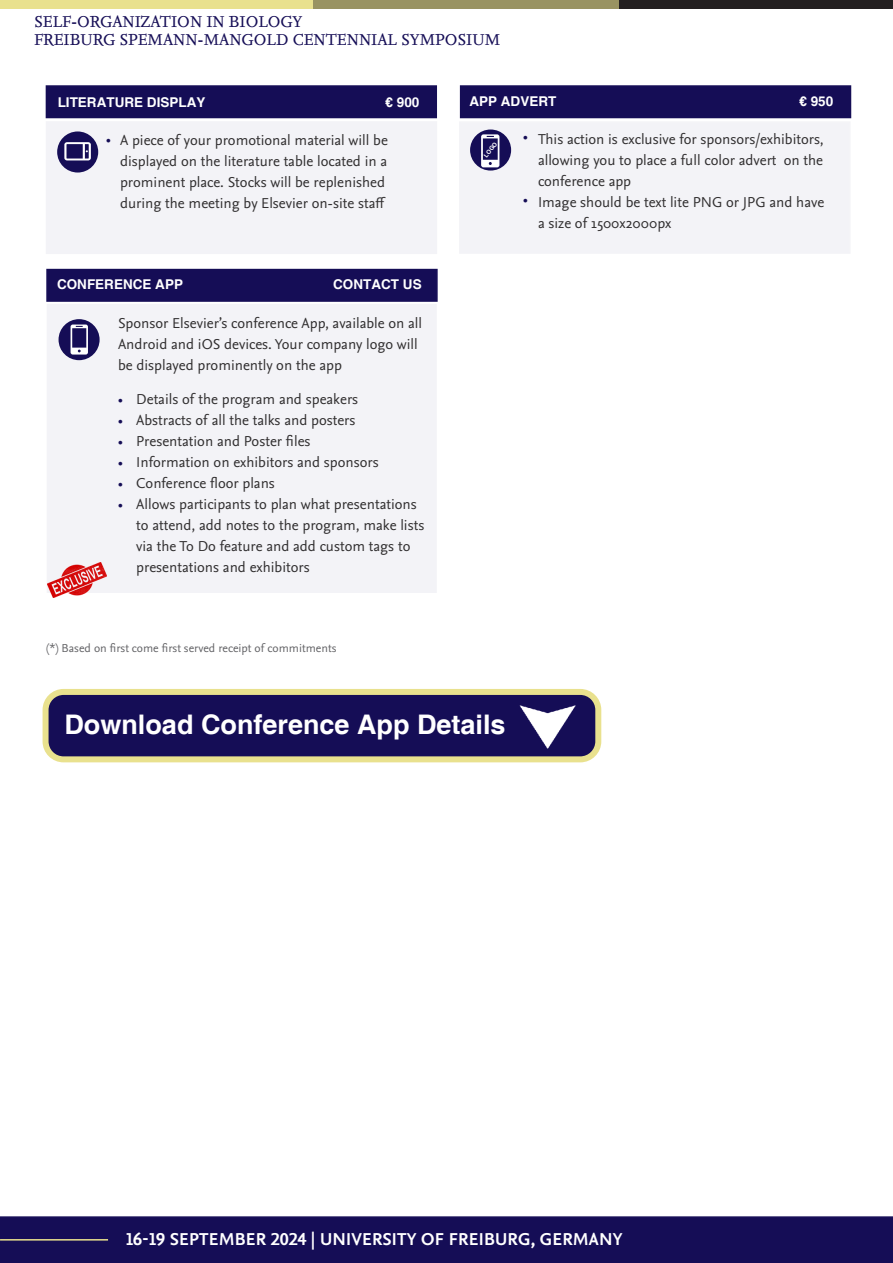
<style>
.page{position:relative;width:893px;height:1263px;background:#fff}
.page>*{position:absolute;margin:0;border:0;box-sizing:border-box;transform-origin:0 0}
.t1{font:700 27px "Helvetica";color:#fff}
.t2{font:700 18px "Nexus Sans Pro";letter-spacing:.01em;color:#fff}
.t3{font:16.5px/18px "Nexus Serif Offc Pro";color:#150d56}
.t4{font:15px/21px "Nexus Sans Pro";color:#312f30}
.t5{font:15px "Nexus Sans Pro";color:#150d56}
.t6{font:700 13.5px "Helvetica";color:#fff}
.t7{font:12px "Nexus Sans Pro";color:#636366}
.t8{font:700 6px "Helvetica";color:#fff}
</style>
<div class="page">
<div style="left:0;top:0;width:315px;height:9px;background:#e9e18e"></div>
<div style="left:313px;top:0;width:580px;height:9px;background:#231f20"></div>
<div style="left:313px;top:0;width:305px;height:9px;background:#999362"></div>
<div style="left:0;top:1216px;width:893px;height:47px;background:#150d56"></div>
<hr style="left:0;top:1239px;width:108px;height:1px;background:#e9e18e">
<div style="left:47px;top:304px;width:390px;height:289px;background:#f3f3f7"></div>
<div style="left:46px;top:269px;width:392px;height:33px;background:#150d56;border:2px solid #150d56"></div>
<img style="left:48px;top:558px;width:58px;height:40px">
<div style="left:59px;top:319px;width:41px;height:41px;background:#150d56;border-radius:50%"></div>
<svg style="left:71px;top:325px;width:17px;height:30px"></svg>
<div style="left:459px;top:121px;width:392px;height:133px;background:#f3f3f7"></div>
<div style="left:460px;top:85px;width:391px;height:33px;background:#150d56;border:2px solid #150d56"></div>
<svg style="left:470px;top:129px;width:41px;height:42px"></svg>
<svg style="left:481px;top:134px;width:18px;height:33px"></svg>
<div style="left:46px;top:121px;width:391px;height:133px;background:#f3f3f7"></div>
<div style="left:46px;top:85px;width:391px;height:33px;background:#150d56;border:2px solid #150d56"></div>
<div style="left:57px;top:131px;width:41px;height:42px;background:#150d56;border-radius:50%"></div>
<svg style="left:64px;top:142px;width:27px;height:18px"></svg>
<div style="left:46px;top:692px;width:552px;height:67px;background:#150d56;border-radius:18px"></div>
<div style="left:43px;top:689px;width:558px;height:73px;border:6px solid #e9e18e;border-radius:18px"></div>
<img style="left:519px;top:705px;width:57px;height:44px">
<p class="t3" style="left:34px;top:12px;width:467px">SELF-ORGANIZATION IN BIOLOGY<br>FREIBURG SPEMANN-MANGOLD CENTENNIAL SYMPOSIUM</p>
<p class="t6" style="left:58px;top:94px;width:149px">LITERATURE DISPLAY</p>
<p class="t6" style="left:386px;top:94px;width:35px">€ 900</p>
<p class="t4" style="left:120px;top:129px;width:269px">A piece of your promotional material will be displayed on the literature table located in a prominent place. Stocks will be replenished during the meeting by Elsevier on-site staff</p>
<p class="t5" style="left:106px;top:128px;width:6px">•</p>
<p class="t6" style="left:57px;top:276px;width:128px">CONFERENCE APP</p>
<p class="t6" style="left:333px;top:276px;width:90px">CONTACT US</p>
<p class="t4" style="left:118px;top:312px;width:306px">Sponsor Elsevier’s conference App, available on all<br>Android and iOS devices. Your company logo will be displayed prominently on the app</p>
<p class="t5" style="left:118px;top:388px;width:6px">•</p>
<p class="t5" style="left:118px;top:409px;width:6px">•</p>
<p class="t5" style="left:118px;top:430px;width:6px">•</p>
<p class="t5" style="left:118px;top:451px;width:6px">•</p>
<p class="t5" style="left:118px;top:472px;width:6px">•</p>
<p class="t5" style="left:118px;top:493px;width:6px">•</p>
<p class="t4" style="left:136px;top:388px;width:223px">Details of the program and speakers</p>
<p class="t4" style="left:136px;top:409px;width:221px">Abstracts of all the talks and posters</p>
<p class="t4" style="left:136px;top:430px;width:176px">Presentation and Poster files</p>
<p class="t4" style="left:136px;top:451px;width:244px">Information on exhibitors and sponsors</p>
<p class="t4" style="left:136px;top:472px;width:140px">Conference floor plans</p>
<p class="t4" style="left:136px;top:493px;width:290px">Allows participants to plan what presentations to attend, add notes to the program, make lists via the To Do feature and add custom tags to presentations and exhibitors</p>
<p class="t7" style="left:47px;top:638px;width:291px">(*) Based on first come first served receipt of commitments</p>
<p class="t6" style="left:469px;top:93px;width:89px">APP ADVERT</p>
<p class="t6" style="left:799px;top:93px;width:35px">€ 950</p>
<p class="t4" style="left:538px;top:127px;width:287px;text-align:justify">This action is exclusive for sponsors/exhibitors, allowing you to place a full color advert on the conference app</p>
<p class="t4" style="left:538px;top:190px;width:288px">Image should be text lite PNG or JPG and have a size of 1500x2000px</p>
<p class="t5" style="left:523px;top:125px;width:6px">•</p>
<p class="t8" style="left:482px;top:154px;width:19px;rotate:-53deg">LOGO</p>
<p class="t5" style="left:523px;top:188px;width:6px">•</p>
<p class="t1" style="left:64px;top:708px;width:443px">Download Conference App Details</p>
<p class="t2" style="left:126px;top:1225px;width:498px">16-19 SEPTEMBER 2024 | UNIVERSITY OF FREIBURG, GERMANY</p>
</div>
